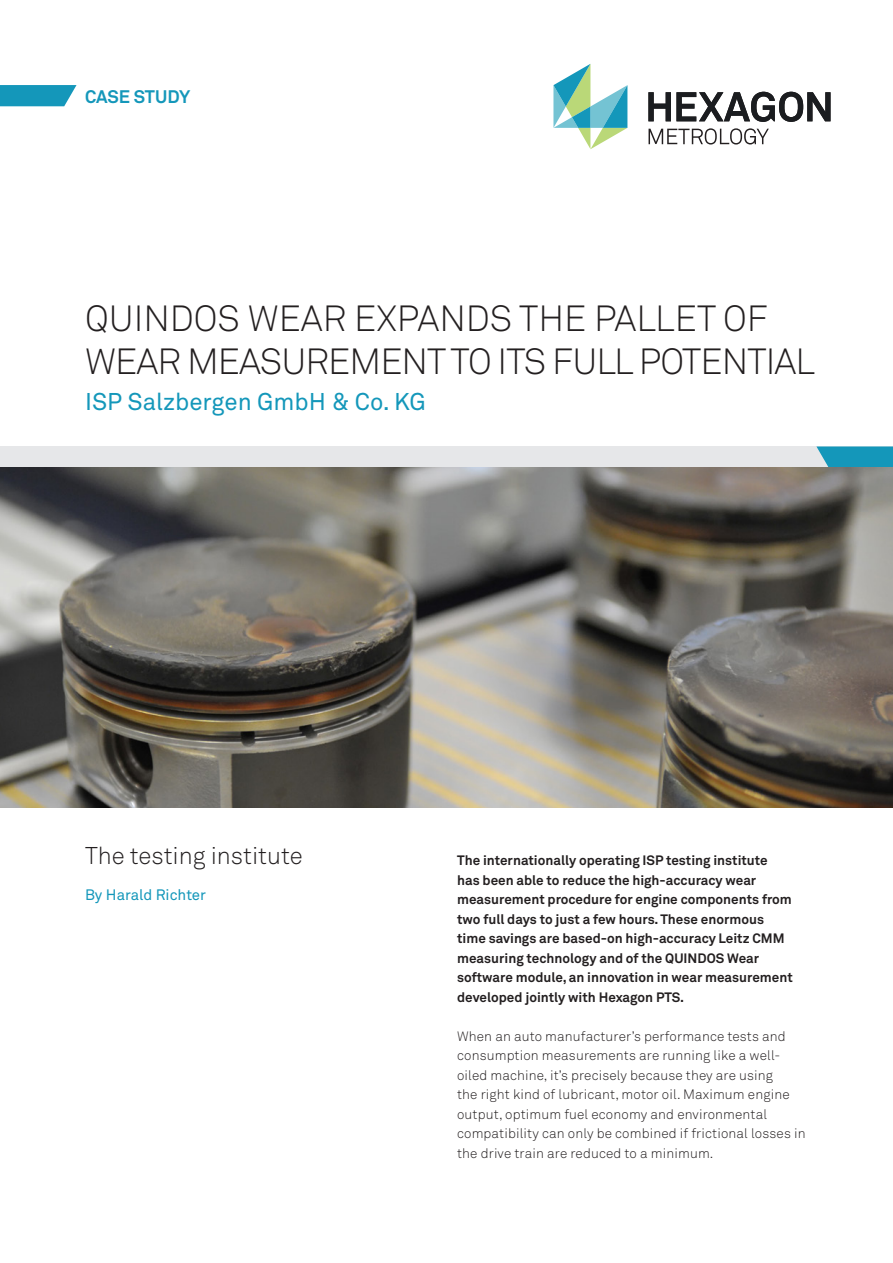
<style>
.page{position:relative;width:893px;height:1263px;background:#fff}
.page>*{position:absolute;margin:0;border:0;box-sizing:border-box;transform-origin:0 0}
.t1{font:36px/43.2px "Akkurat Light Pro";letter-spacing:-.025em;color:#231f20}
.t2{font:24px "Akkurat Pro";color:#1497ba}
.t3{font:24px "Akkurat Light Pro";color:#231f20}
.t4{font:700 18px "Akkurat Pro";letter-spacing:-.005em;color:#1497ba}
.t5{font:15px "Akkurat Pro";letter-spacing:-.005em;color:#1497ba}
.Main_Body_text{font:700 13.5px/19.5px "Akkurat Pro";color:#231f20}
.Body_Copy{font:13.5px/19.5px "Akkurat Light Pro";letter-spacing:.01em;color:#231f20}
</style>
<div class="page">
<svg style="left:648px;top:92px;width:182px;height:30px"></svg>
<svg style="left:553px;top:64px;width:74px;height:85px"></svg>
<svg style="left:649px;top:128px;width:120px;height:17px"></svg>
<svg style="left:0;top:85px;width:77px;height:21px;background:#289fbf"></svg>
<div style="left:0;top:446px;width:893px;height:22px;background:#e6e7e9"></div>
<svg style="left:816px;top:446px;width:77px;height:22px;background:#2d9dbb"></svg>
<img style="left:0;top:468px;width:893px;height:340px">
<p class="t4" style="left:85px;top:85px;width:107px">CASE STUDY</p>
<p class="t1" style="left:85px;top:298px;width:732px">QUINDOS WEAR EXPANDS THE PALLET OF<br>WEAR MEASUREMENT TO ITS FULL POTENTIAL</p>
<p class="t2" style="left:85px;top:388px;width:342px">ISP Salzbergen GmbH &amp; Co. KG</p>
<p class="t3" style="left:85px;top:842px;width:219px">The testing institute</p>
<p class="t5" style="left:85px;top:886px;width:122px">By Harald Richter</p>
<p class="Main_Body_text" style="left:457px;top:851px;width:337px">The internationally operating ISP testing institute has been able to reduce the high-accuracy wear measurement procedure for engine components from two full days to just a few hours. These enormous time savings are based-on high-accuracy Leitz CMM measuring technology and of the QUINDOS Wear software module, an innovation in wear measurement developed jointly with Hexagon PTS.</p>
<p class="Body_Copy" style="left:457px;top:1026px;width:350px">When an auto manufacturer’s performance tests and consumption measurements are running like a well&shy;oiled machine, it’s precisely because they are using<br>the right kind of lubricant, motor oil. Maximum engine output, optimum fuel economy and environmental compatibility can only be combined if frictional losses in the drive train are reduced to a minimum.</p>
</div>
